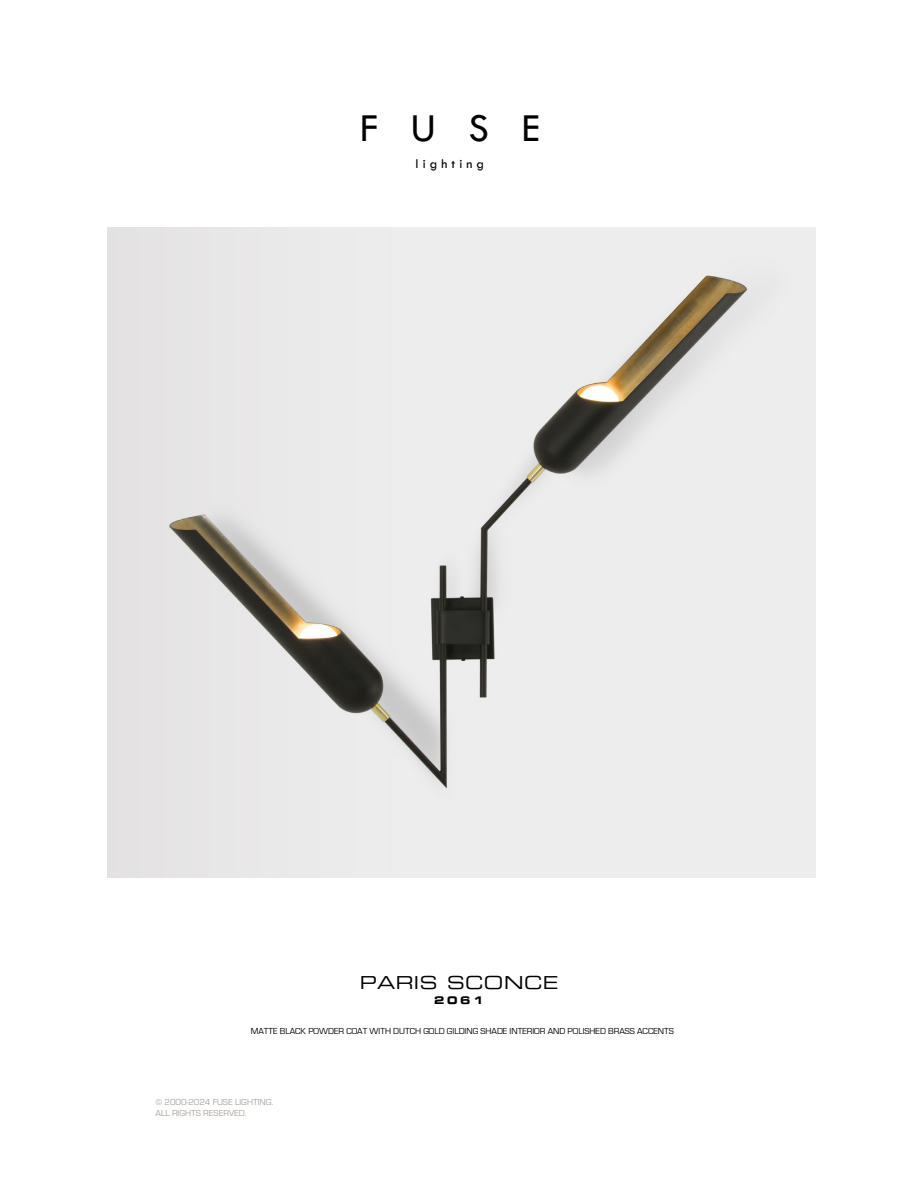
<style>
.page{position:relative;width:918px;height:1188px;background:#fff}
.page>*{position:absolute;margin:0;border:0;box-sizing:border-box;transform-origin:0 0}
.t1{font:41.1px "Tw Cen";color:#000}
.t2{font:18px "Eurostile LT Extended Two";letter-spacing:.025em;color:#000}
.t3{font:13.65px "Tw Cen";letter-spacing:.3em;color:#000}
.t4{font:10.5px "Eurostile LT Bold Extended Two";color:#000}
.t5{font:9px "Eurostile";color:#000}
.t6{font:9px/10.8px "Eurostile";color:#aca399}
</style>
<div class="page">
<img style="left:107px;top:227px;width:709px;height:650px">
<h1 class="t1" style="left:360px;top:103px;width:181px">FUSE</h1>
<h3 class="t3" style="left:416px;top:155px;width:70px">lighting</h3>
<h2 class="t2" style="left:360px;top:970px;width:200px">PARIS SCONCE</h2>
<p class="t4" style="left:434px;top:992px;width:51px">2061</p>
<p class="t5" style="left:251px;top:1027px;width:425px">MATTE BLACK POWDER COAT WITH DUTCH GOLD GILDING SHADE INTERIOR AND POLISHED BRASS ACCENTS</p>
<p class="t6" style="left:156px;top:1096px;width:119px">© 2000-2024 FUSE LIGHTING.<br>ALL RIGHTS RESERVED.</p>
</div>
